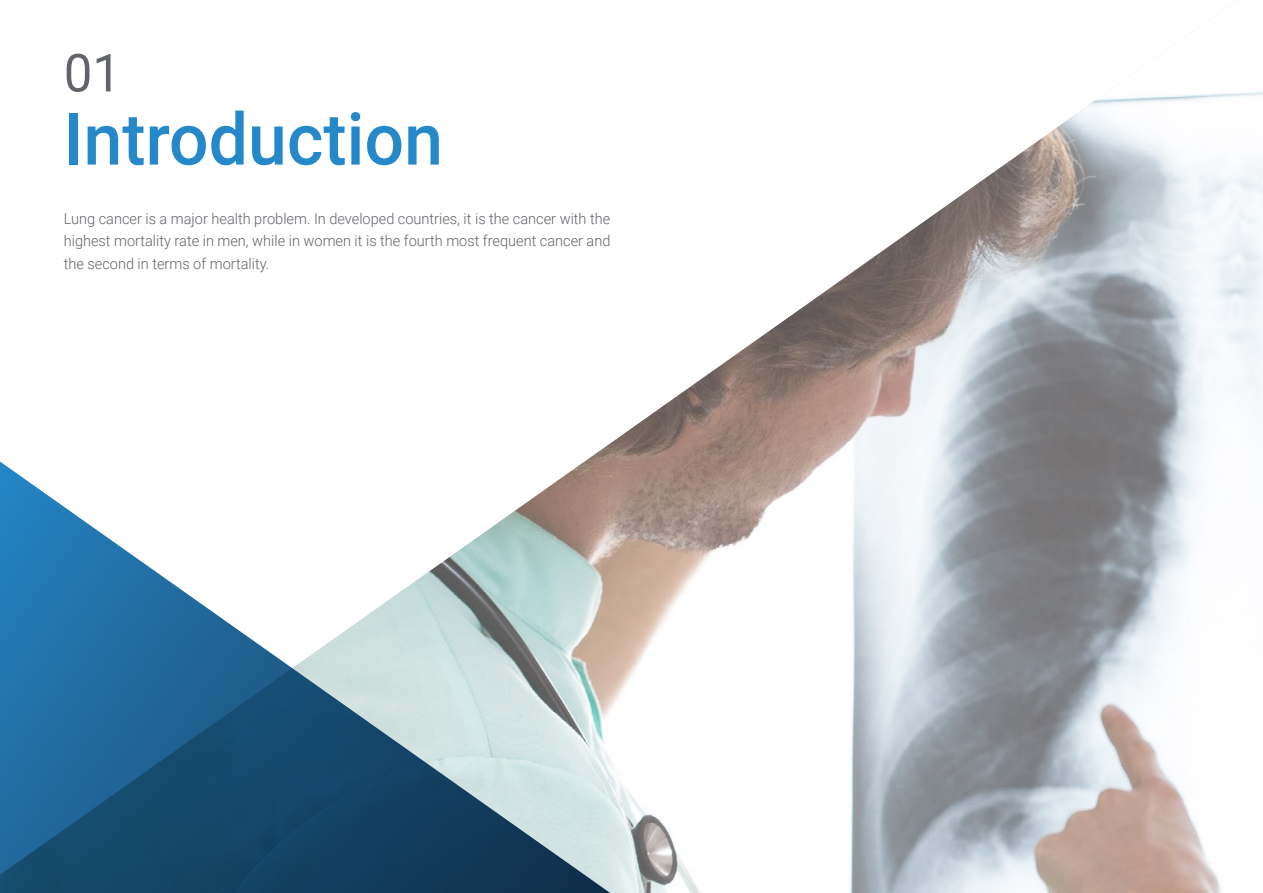
<style>
.page{position:relative;width:1263px;height:893px;background:#fff}
.page>*{position:absolute;margin:0;border:0;box-sizing:border-box;transform-origin:0 0}
.t1{font:500 72px "Roboto";color:#2488c9}
.t2{font:52.5px "Roboto";color:#61646a}
.t3{font:300 15px/22.5px "Roboto";color:#61646a;text-align:justify}
</style>
<div class="page">
<img style="left:606px;top:91px;width:657px;height:802px">
<svg style="left:0;top:446px;width:640px;height:447px"></svg>
<h2 class="t2" style="left:64px;top:36px;width:59px">01</h2>
<h1 class="t1" style="left:64px;top:89px;width:381px">Introduction</h1>
<p class="t3" style="left:64px;top:207px;width:548px">Lung cancer is a major health problem. In developed countries, it is the cancer with the highest mortality rate in men, while in women it is the fourth most frequent cancer and the second in terms of mortality.</p>
</div>
